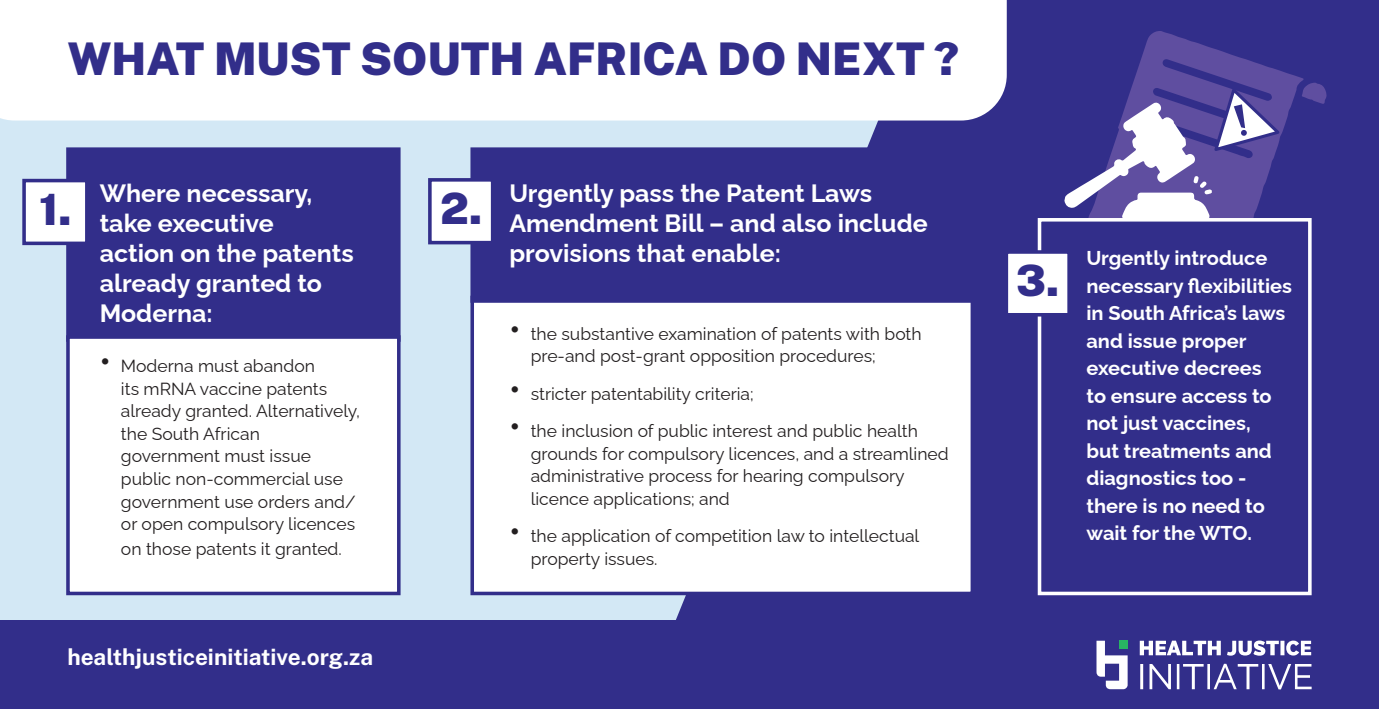
<style>
.page{position:relative;width:1379px;height:709px;background:#fff}
.page>*{position:absolute;margin:0;border:0;box-sizing:border-box;transform-origin:0 0}
.t1{font:900 45px "Public Sans";color:#322e8a}
.t2{font:900 43.12px "Public Sans";color:#322e8a}
.t3{font:700 25px/30px "Raleway";color:#fff}
.t4{font:700 22.5px "Public Sans";color:#fff}
.t5{font:700 20px/27.5px "Raleway";color:#fff}
.t6{font:17.5px/22.5px "Raleway";color:#231f20}
.s1{font-weight:700;font-size:30px}
</style>
<div class="page">
<div style="left:0;top:120px;width:666px;height:501px;background:#d3e8f5"></div>
<div style="left:666px;top:0;width:712px;height:621px;background:#322e8a"></div>
<svg style="left:1085px;top:31px;width:218px;height:187px;background:#423991"></svg>
<svg style="left:1301px;top:83px;width:26px;height:21px"></svg>
<svg style="left:1055px;top:86px;width:228px;height:132px"></svg>
<div style="left:66px;top:147px;width:334px;height:195px;background:#322e8a;border:4px solid #322e8a"></div>
<div style="left:66px;top:335px;width:334px;height:260px;background:#fff;border:4px solid #322e8a"></div>
<div style="left:470px;top:296px;width:504px;height:299px;background:#fff;border:4px solid #322e8a"></div>
<div style="left:470px;top:147px;width:504px;height:156px;background:#322e8a;border:4px solid #322e8a"></div>
<svg style="left:0;top:0;width:1006px;height:120px"></svg>
<div style="left:0;top:621px;width:1378px;height:88px;background:#322e8a"></div>
<svg style="left:1139px;top:640px;width:172px;height:49px"></svg>
<svg style="left:1096px;top:640px;width:31px;height:49px"></svg>
<div style="left:22px;top:179px;width:67px;height:66px;background:#fff;border:4px solid #322e8a"></div>
<div style="left:428px;top:178px;width:66px;height:66px;background:#fff;border:4px solid #322e8a"></div>
<div style="left:1037px;top:218px;width:274px;height:377px;background:#322e8a;border:4px solid #fff"></div>
<div style="left:1004px;top:250px;width:66px;height:66px;background:#fff;border:4px solid #322e8a"></div>
<h1 class="t1" style="left:67px;top:29px;width:893px">WHAT MUST SOUTH AFRICA DO NEXT ?</h1>
<h3 class="t3" style="left:100px;top:176px;width:256px">Where necessary, take executive action on the patents already granted to<br>Moderna:</h3>
<p class="t6" style="left:121px;top:353px;width:240px;text-indent:-21px"><span class="s1">•</span> Moderna must abandon<br>its mRNA vaccine patents already granted. Alternatively, the South African government must issue public non-commercial use government use orders and/ or open compulsory licences</p>
<p class="t6" style="left:121px;top:535px;width:222px">on those patents it granted.</p>
<h2 class="t2" style="left:39px;top:181px;width:34px">1.</h2>
<h2 class="t2" style="left:440px;top:180px;width:44px">2.</h2>
<h3 class="t3" style="left:509px;top:176px;width:420px">Urgently pass the Patent Laws<br>Amendment Bill – and also include provisions that enable:</h3>
<p class="t6" style="left:530px;top:320px;width:392px;text-indent:-21px"><span class="s1">•</span> the substantive examination of patents with both pre-and post-grant opposition procedures;</p>
<p class="t6" style="left:509px;top:380px;width:246px"><span class="s1">•</span> stricter patentability criteria;</p>
<p class="t6" style="left:530px;top:418px;width:419px;text-indent:-21px"><span class="s1">•</span> the inclusion of public interest and public health grounds for compulsory licences, and a streamlined administrative process for hearing compulsory licence applications; and</p>
<p class="t6" style="left:530px;top:523px;width:390px;text-indent:-21px"><span class="s1">•</span> the application of competition law to intellectual property issues.</p>
<p class="t4" style="left:67px;top:641px;width:307px">healthjusticeinitiative.org.za</p>
<h2 class="t2" style="left:1016px;top:252px;width:45px">3.</h2>
<p class="t5" style="left:1086px;top:242px;width:207px">Urgently introduce necessary flexibilities in South Africa’s laws and issue proper executive decrees<br>to ensure access to not just vaccines,<br>but treatments and diagnostics too - there is no need to wait for the WTO.</p>
</div>
